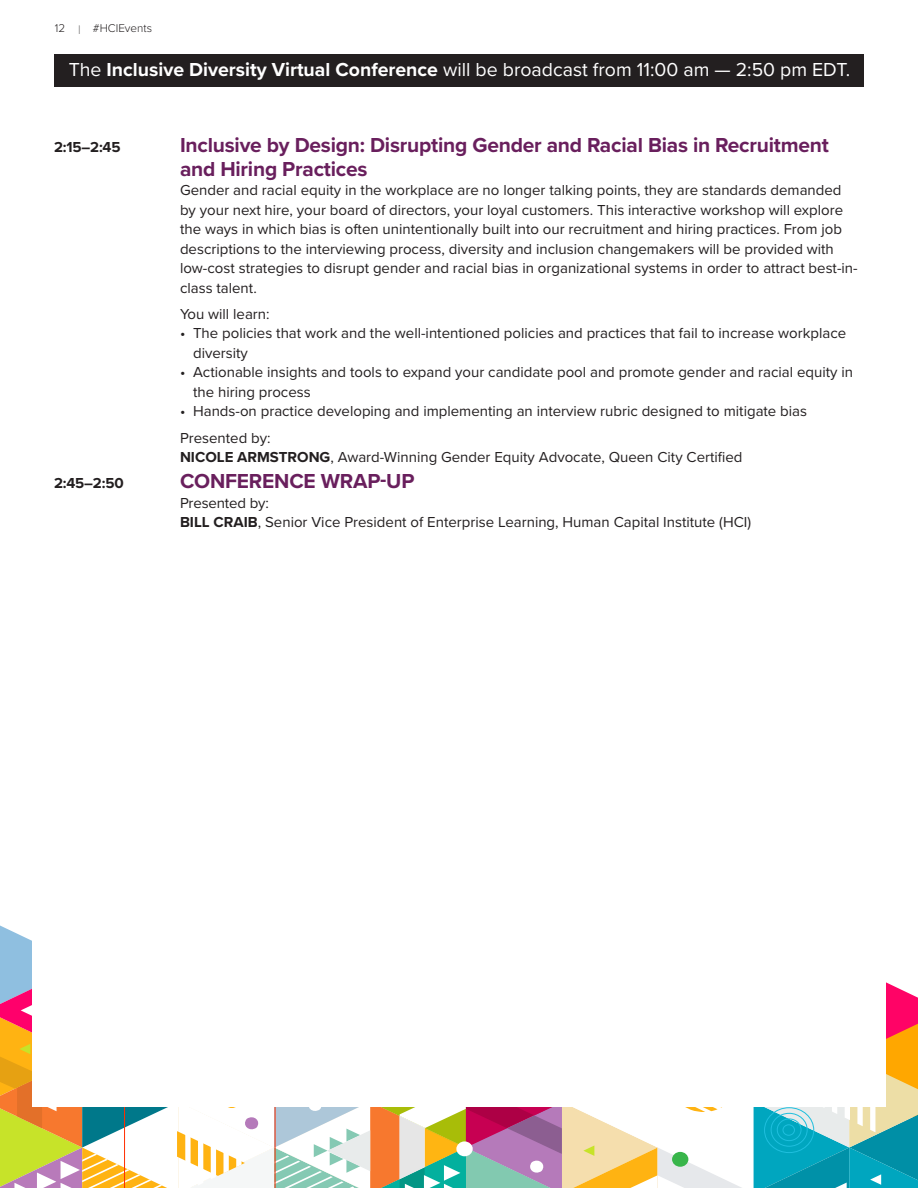
<style>
.page{position:relative;width:918px;height:1188px;background:#fff}
.page>*{position:absolute;margin:0;border:0;box-sizing:border-box;transform-origin:0 0}
._2019_Session_Name_A{font:700 21px/24px "Proxima Nova";letter-spacing:-.01em;color:#691f5d}
._2019_Agenda_Body_Te{font:19.5px "Proxima Nova";color:#fff}
._2019_Session_Name_A-2{font:15px/19.5px "Proxima Nova";color:#231f20}
._2019_Session_Name_A-3{font:700 15px "Proxima Nova";letter-spacing:-.01em;color:#231f20}
.t1{font:300 11.7px "Proxima Nova";color:#231f20}
.s1{font-family:"Proxima Nova T";font-weight:100;font-size:12.9px}
.s2{font-weight:700}
</style>
<div class="page">
<svg style="left:0;top:925px;width:918px;height:263px"></svg>
<div style="left:32px;top:54px;width:853px;height:1053px;background:#fff"></div>
<div style="left:55px;top:54px;width:809px;height:32px;background:#231f20"></div>
<p class="t1" style="left:55px;top:20px;width:12px">12</p>
<p class="t1" style="left:78px;top:20px;width:75px"><span class="s1">l</span> #HCIEvents</p>
<p class="_2019_Agenda_Body_Te" style="left:69px;top:55px;width:783px">The <span class="s2">Inclusive Diversity Virtual Conference</span> will be broadcast from 11:00 am — 2:50 pm EDT.</p>
<p class="_2019_Session_Name_A-3" style="left:54px;top:135px;width:68px">2:15–2:45</p>
<p class="_2019_Session_Name_A" style="left:180px;top:132px;width:650px">Inclusive by Design: Disrupting Gender and Racial Bias in Recruitment and Hiring Practices</p>
<p class="_2019_Session_Name_A-2" style="left:180px;top:180px;width:679px">Gender and racial equity in the workplace are no longer talking points, they are standards demanded by your next hire, your board of directors, your loyal customers. This interactive workshop will explore the ways in which bias is often unintentionally built into our recruitment and hiring practices. From job descriptions to the interviewing process, diversity and inclusion changemakers will be provided with low-cost strategies to disrupt gender and racial bias in organizational systems in order to attract best-in&shy;class talent.</p>
<p class="_2019_Session_Name_A-2" style="left:180px;top:303px;width:91px">You will learn:</p>
<p class="_2019_Session_Name_A-2" style="left:193px;top:323px;width:655px;text-indent:-13px">• The policies that work and the well-intentioned policies and practices that fail to increase workplace diversity</p>
<p class="_2019_Session_Name_A-2" style="left:193px;top:362px;width:661px;text-indent:-13px">• Actionable insights and tools to expand your candidate pool and promote gender and racial equity in the hiring process</p>
<p class="_2019_Session_Name_A-2" style="left:180px;top:401px;width:629px">• Hands-on practice developing and implementing an interview rubric designed to mitigate bias</p>
<p class="_2019_Session_Name_A-2" style="left:180px;top:427px;width:92px">Presented by:</p>
<p class="_2019_Session_Name_A-2" style="left:180px;top:447px;width:564px"><span class="s2">NICOLE ARMSTRONG</span>, Award-Winning Gender Equity Advocate, Queen City Certified</p>
<p class="_2019_Session_Name_A-3" style="left:54px;top:472px;width:71px">2:45–2:50</p>
<p class="_2019_Session_Name_A" style="left:180px;top:469px;width:236px">CONFERENCE WRAP-UP</p>
<p class="_2019_Session_Name_A-2" style="left:180px;top:492px;width:90px">Presented by:</p>
<p class="_2019_Session_Name_A-2" style="left:180px;top:512px;width:573px"><span class="s2">BILL CRAIB</span>, Senior Vice President of Enterprise Learning, Human Capital Institute (HCI)</p>
</div>
